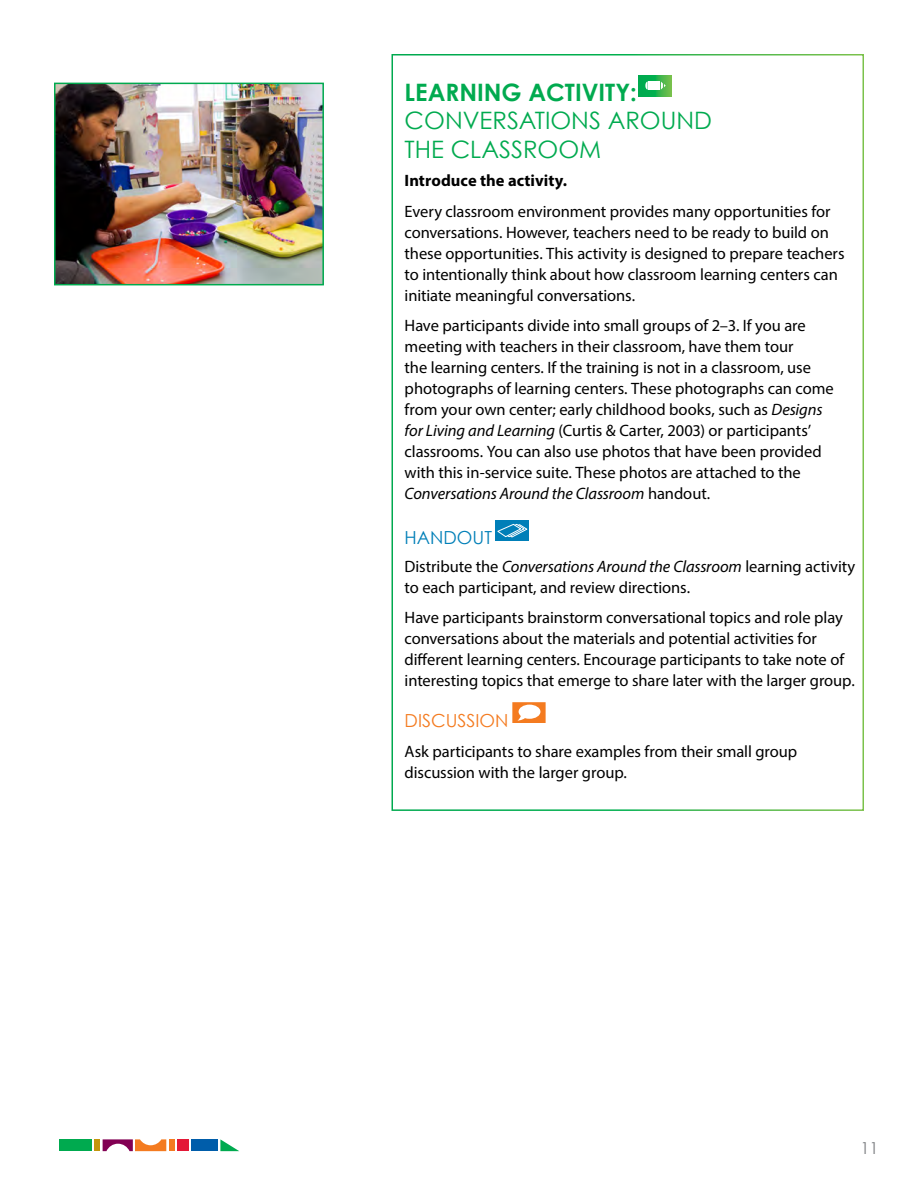
<style>
.page{position:relative;width:918px;height:1188px;background:#fff}
.page>*{position:absolute;margin:0;border:0;box-sizing:border-box;transform-origin:0 0}
.t1{font:24px/28.8px "Century Gothic";color:#00aa4f}
.body{font:18px "Century Gothic";color:#f47b20}
.Handout_Header{font:18px "Century Gothic";color:#007fb8}
.body-2{font:16.5px/21px "Myriad Pro";letter-spacing:-.005em;color:#000}
.body-3{font:700 16.5px "Myriad Pro";color:#000}
.t2{font:16.5px "Century Gothic";color:#808285}
.s1{font-weight:700}
.s2{font-style:italic}
</style>
<div class="page">
<div style="left:59px;top:1139px;width:33px;height:12px;background:#00aa4f"></div>
<svg style="left:103px;top:1139px;width:63px;height:12px"></svg>
<div style="left:169px;top:1139px;width:6px;height:12px;background:#f47b20"></div>
<div style="left:191px;top:1139px;width:27px;height:12px;background:#005daa"></div>
<svg style="left:220px;top:1139px;width:19px;height:12px"></svg>
<div style="left:177px;top:1139px;width:11px;height:12px;background:#e31837"></div>
<div style="left:94px;top:1139px;width:6px;height:12px;background:#c4960c"></div>
<div style="left:392px;top:54px;width:472px;height:757px;border:2px solid #fff"></div>
<img style="left:57px;top:86px;width:264px;height:196px">
<div style="left:54px;top:83px;width:270px;height:202px;border:2px solid #00aa4f"></div>
<svg style="left:638px;top:75px;width:34px;height:21px"></svg>
<div style="left:649px;top:82px;width:11px;height:8px;background:#fff"></div>
<svg style="left:661px;top:82px;width:5px;height:8px"></svg>
<svg style="left:645px;top:82px;width:3px;height:8px"></svg>
<div style="left:496px;top:520px;width:33px;height:21px;background:#007fb8"></div>
<svg style="left:497px;top:524px;width:31px;height:14px"></svg>
<svg style="left:512px;top:702px;width:34px;height:21px"></svg>
<p class="t1" style="left:405px;top:77px;width:309px"><span class="s1">LEARNING ACTIVITY:<br></span>CONVERSATIONS AROUND<br>THE CLASSROOM</p>
<p class="body-3" style="left:405px;top:170px;width:164px">Introduce the activity.</p>
<p class="body-2" style="left:405px;top:200px;width:442px">Every classroom environment provides many opportunities for conversations. However, teachers need to be ready to build on these opportunities. This activity is designed to prepare teachers to intentionally think about how classroom learning centers can initiate meaningful conversations.</p>
<p class="body-2" style="left:405px;top:315px;width:431px">Have participants divide into small groups of 2–3. If you are meeting with teachers in their classroom, have them tour<br>the learning centers. If the training is not in a classroom, use photographs of learning centers. These photographs can come from your own center; early childhood books, such as <span class="s2">Designs for Living and Learning</span> (Curtis &amp; Carter, 2003) or participants’ classrooms. You can also use photos that have been provided with this in-service suite. These photos are attached to the <span class="s2">Conversations Around the Classroom</span> handout.</p>
<p class="Handout_Header" style="left:405px;top:526px;width:89px">HANDOUT</p>
<p class="body-2" style="left:405px;top:555px;width:452px">Distribute the <span class="s2">Conversations Around the Classroom</span> learning activity to each participant, and review directions.</p>
<p class="body-2" style="left:405px;top:607px;width:452px">Have participants brainstorm conversational topics and role play conversations about the materials and potential activities for different learning centers. Encourage participants to take note of interesting topics that emerge to share later with the larger group.</p>
<p class="body" style="left:405px;top:709px;width:105px">DISCUSSION</p>
<p class="body-2" style="left:405px;top:741px;width:394px">Ask participants to share examples from their small group discussion with the larger group.</p>
<p class="t2" style="left:860px;top:1138px;width:20px">11</p>
</div>
